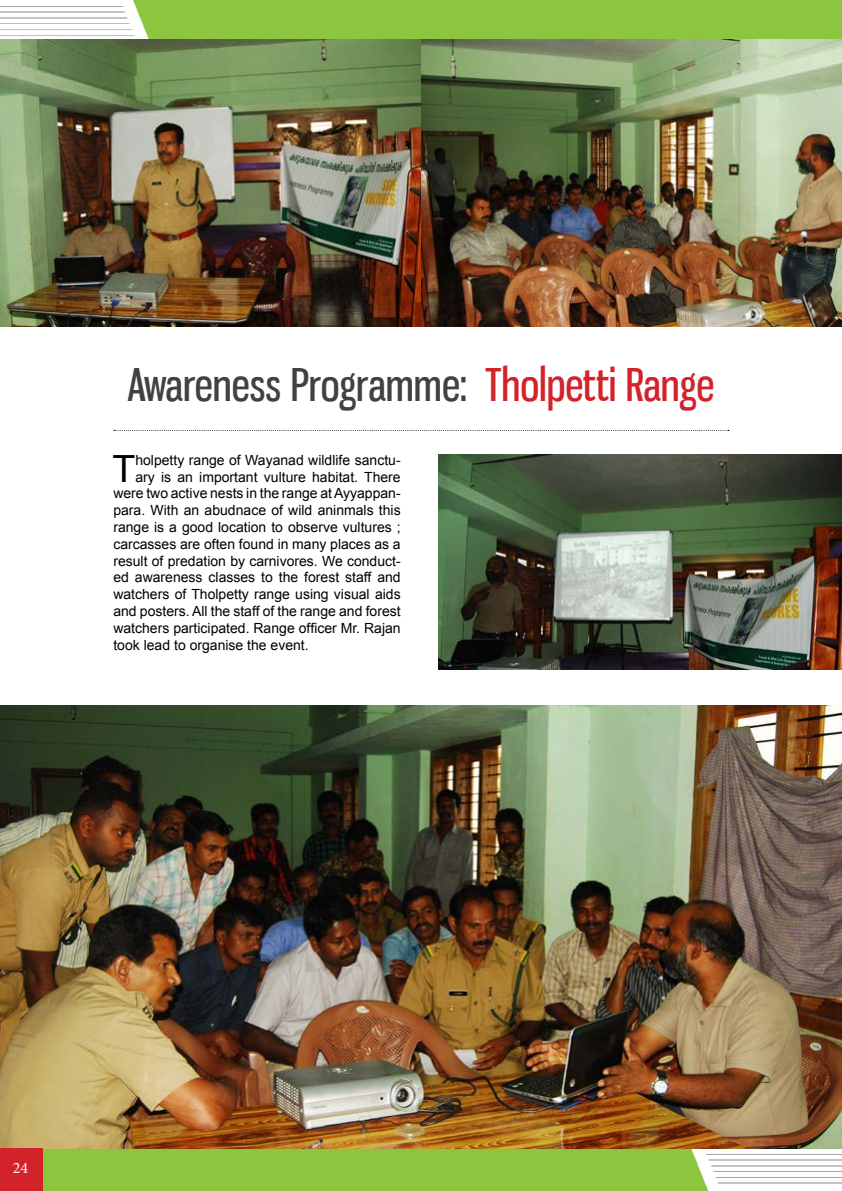
<style>
.page{position:relative;width:842px;height:1191px;background:#fff}
.page>*{position:absolute;margin:0;border:0;box-sizing:border-box;transform-origin:0 0}
.t1{font:44px "Gnuolane Rg";color:#414042}
.t2{font:37.5px "Arial";color:#000}
.t3{font:16px "Minion Pro";color:#fff}
.t4{font:14px "Arial";color:#000}
.s1{color:#d2232a}
</style>
<div class="page">
<img style="left:0;top:0;width:842px;height:1191px">
<img style="left:0;top:40px;width:842px;height:287px">
<img style="left:0;top:705px;width:842px;height:443px">
<img style="left:439px;top:454px;width:403px;height:215px">
<svg style="left:114px;top:430px;width:615px;height:1px"></svg>
<div style="left:0;top:1148px;width:43px;height:43px;background:#d2232a"></div>
<h1 class="t1" style="left:127px;top:358px;width:588px">Awareness Programme: <span class="s1">Tholpetti Range</span></h1>
<h2 class="t2" style="left:113px;top:443px;width:24px">T</h2>
<p class="t4" style="left:135px;top:450px;width:267px">holpetty range of Wayanad wildlife sanctu-</p>
<p class="t4" style="left:135px;top:467px;width:267px">ary is an important vulture habitat. There</p>
<p class="t4" style="left:113px;top:484px;width:289px">were two active nests in the range at Ayyappan-</p>
<p class="t4" style="left:113px;top:500px;width:289px">para. With an abudnace of wild aninmals this</p>
<p class="t4" style="left:113px;top:517px;width:289px">range is a good location to observe vultures ;</p>
<p class="t4" style="left:113px;top:534px;width:289px">carcasses are often found in many places as a</p>
<p class="t4" style="left:113px;top:551px;width:289px">result of predation by carnivores. We conduct-</p>
<p class="t4" style="left:113px;top:568px;width:289px">ed awareness classes to the forest staff and</p>
<p class="t4" style="left:113px;top:584px;width:289px">watchers of Tholpetty range using visual aids</p>
<p class="t4" style="left:113px;top:601px;width:289px">and posters. All the staff of the range and forest</p>
<p class="t4" style="left:113px;top:618px;width:289px">watchers participated. Range officer Mr. Rajan</p>
<p class="t4" style="left:113px;top:635px;width:197px">took lead to organise the event.</p>
<p class="t3" style="left:13px;top:1157px;width:17px">24</p>
</div>
